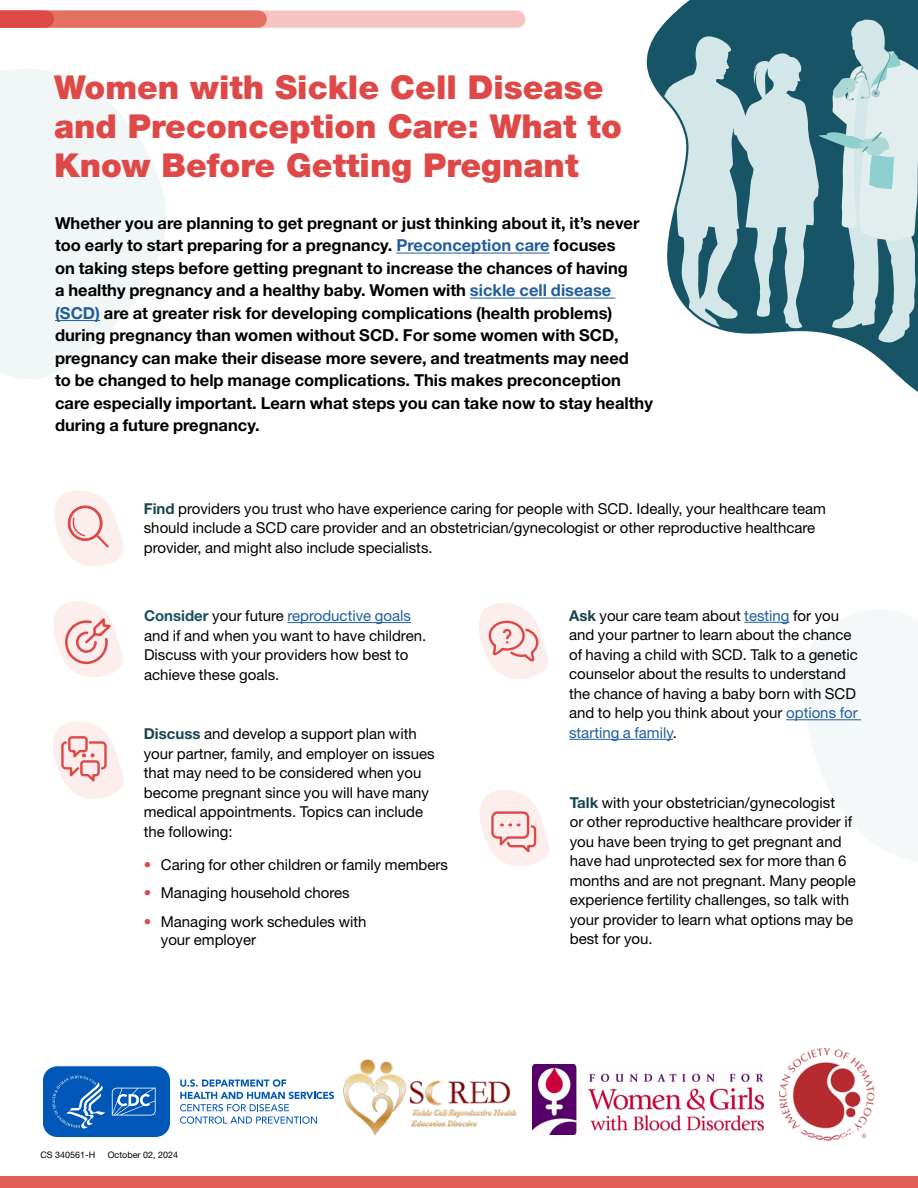
<style>
.page{position:relative;width:918px;height:1188px;background:#fff}
.page>*{position:absolute;margin:0;border:0;box-sizing:border-box;transform-origin:0 0}
.H1-_title{font:900 33px/39px "Helvetica Neue LT Std";color:#de4948}
.P_FIRST_PARA{font:700 16.5px/22.5px "Helvetica Neue LT Std";color:#000}
.t1{font:15px/19.5px "Helvetica Neue LT Std";color:#000}
.t2{font:9px "Helvetica Neue LT Std";color:#000}
.s1{color:#215e9e}
.s2{font-weight:700;color:#194450}
.s3{font-weight:700;color:#1b4f60}
.s4{color:#de4948}
</style>
<div class="page">
<svg style="left:0;top:10px;width:526px;height:18px;background:#ec9993"></svg>
<div style="left:0;top:1176px;width:918px;height:12px;background:#e05e55"></div>
<svg style="left:802px;top:610px;width:116px;height:251px"></svg>
<svg style="left:0;top:69px;width:166px;height:310px;fill:#f1f6f7"></svg>
<img style="left:780px;top:1048px;width:95px;height:93px">
<img style="left:532px;top:1064px;width:232px;height:70px">
<img style="left:343px;top:1059px;width:174px;height:77px">
<svg style="left:647px;top:0;width:271px;height:392px"></svg>
<svg style="left:180px;top:1079px;width:154px;height:45px"></svg>
<svg style="left:42px;top:1065px;width:129px;height:73px;background:#2670c1"></svg>
<hr style="left:396px;top:253px;width:154px;height:1px;background:#215e9e">
<hr style="left:470px;top:298px;width:145px;height:1px;background:#215e9e">
<hr style="left:55px;top:320px;width:45px;height:1px;background:#215e9e">
<svg style="left:54px;top:490px;width:70px;height:76px"></svg>
<hr style="left:287px;top:622px;width:124px;height:1px;background:#215e9e">
<svg style="left:53px;top:601px;width:70px;height:76px"></svg>
<svg style="left:53px;top:722px;width:71px;height:77px"></svg>
<hr style="left:744px;top:622px;width:46px;height:1px;background:#215e9e">
<hr style="left:786px;top:719px;width:75px;height:1px;background:#215e9e">
<hr style="left:569px;top:739px;width:104px;height:1px;background:#215e9e">
<svg style="left:479px;top:603px;width:69px;height:76px"></svg>
<svg style="left:480px;top:790px;width:69px;height:76px"></svg>
<h1 class="H1-_title" style="left:54px;top:67px;width:569px">Women with Sickle Cell Disease and Preconception Care: What to<br>Know Before Getting Pregnant</h1>
<p class="P_FIRST_PARA" style="left:55px;top:211px;width:599px">Whether you are planning to get pregnant or just thinking about it, it’s never too early to start preparing for a pregnancy. <span class="s1">Preconception care</span> focuses<br>on taking steps before getting pregnant to increase the chances of having<br>a healthy pregnancy and a healthy baby. Women with <span class="s1">sickle cell disease (SCD)</span> are at greater risk for developing complications (health problems) during pregnancy than women without SCD. For some women with SCD, pregnancy can make their disease more severe, and treatments may need<br>to be changed to help manage complications. This makes preconception care especially important. Learn what steps you can take now to stay healthy during a future pregnancy.</p>
<p class="t1" style="left:144px;top:498px;width:684px"><span class="s2">Find</span> providers you trust who have experience caring for people with SCD. Ideally, your healthcare team should include a SCD care provider and an obstetrician/gynecologist or other reproductive healthcare provider, and might also include specialists.</p>
<p class="t1" style="left:144px;top:606px;width:284px"><span class="s3">Consider</span> your future <span class="s1">reproductive goals </span>and if and when you want to have children.<br>Discuss with your providers how best to achieve these goals.</p>
<p class="t1" style="left:144px;top:724px;width:292px"><span class="s2">Discuss</span> and develop a support plan with your partner, family, and employer on issues that may need to be considered when you become pregnant since you will have many medical appointments. Topics can include the following:</p>
<p class="t1" style="left:144px;top:854px;width:306px"><span class="s4">•</span> Caring for other children or family members</p>
<p class="t1" style="left:144px;top:883px;width:207px"><span class="s4">•</span> Managing household chores</p>
<p class="t1" style="left:161px;top:913px;width:207px;line-height:18px;text-indent:-17px"><span class="s4">•</span> Managing work schedules with your employer</p>
<p class="t2" style="left:40px;top:1149px;width:56px">CS 340561-H</p>
<p class="t2" style="left:108px;top:1149px;width:72px">October 02, 2024</p>
<p class="t1" style="left:569px;top:606px;width:290px"><span class="s2">Ask</span> your care team about <span class="s1">testing</span> for you and your partner to learn about the chance of having a child with SCD. Talk to a genetic counselor about the results to understand the chance of having a baby born with SCD and to help you think about your <span class="s1">options for starting a family</span>.</p>
<p class="t1" style="left:570px;top:793px;width:288px"><span class="s2">Talk</span> with your obstetrician/gynecologist<br>or other reproductive healthcare provider if you have been trying to get pregnant and have had unprotected sex for more than 6 months and are not pregnant. Many people experience fertility challenges, so talk with your provider to learn what options may be best for you.</p>
</div>
